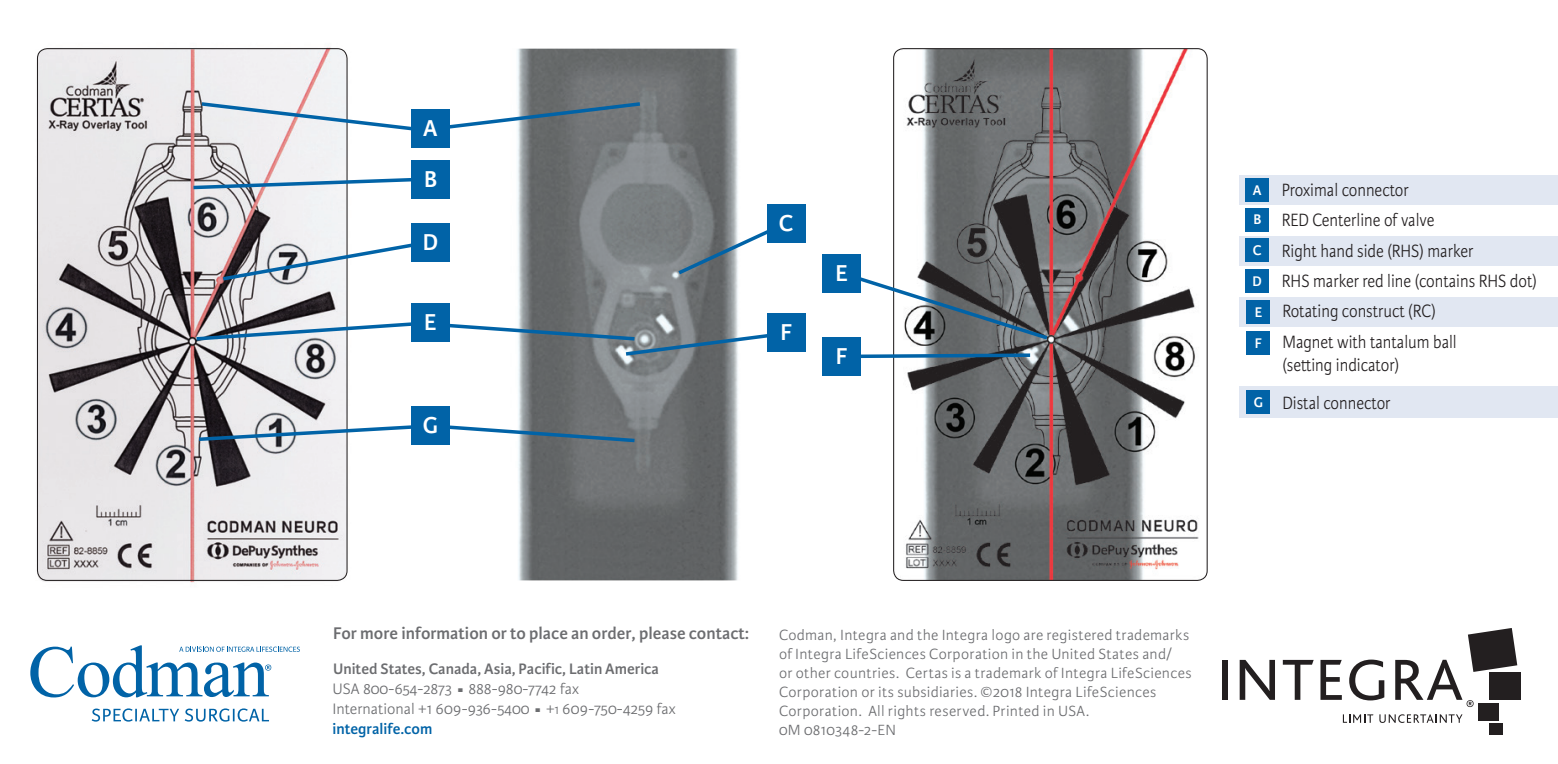
<style>
.page{position:relative;width:1558px;height:764px;background:#fff}
.page>*{position:absolute;margin:0;border:0;box-sizing:border-box;transform-origin:0 0}
.Body_Bullet{font:600 24.5px "Karmina Sans";color:#fff}
.BODY{font:300 18.9px/23.8px "Karmina Sans";color:#231f20;scale:.88 1}
.t1{font:600 17.85px "Karmina Sans";color:#6c6d70}
.t2{font:300 16.1px "Karmina Sans";color:#6c6d70}
.t3{font:600 16.1px "Karmina Sans";color:#6c6d70}
.t4{font:600 16.1px "Karmina Sans";color:#0163a7}
.t5{font:300 15.75px/18.9px "Karmina Sans";letter-spacing:.02em;color:#6c6d70}
.Body_Bullet-2{font:600 15.05px "Karmina Sans";color:#fff}
.s1{font-size:14px}
</style>
<div class="page">
<img style="left:36px;top:46px;width:312px;height:537px">
<img style="left:893px;top:49px;width:314px;height:531px">
<img style="left:517px;top:49px;width:284px;height:531px">
<svg style="left:860px;top:264px;width:191px;height:78px"></svg>
<svg style="left:860px;top:352px;width:173px;height:8px"></svg>
<div style="left:822px;top:255px;width:38px;height:38px;background:#0163a7"></div>
<div style="left:822px;top:337px;width:38px;height:38px;background:#0163a7"></div>
<svg style="left:198px;top:100px;width:213px;height:34px"></svg>
<svg style="left:449px;top:100px;width:195px;height:32px"></svg>
<svg style="left:195px;top:422px;width:443px;height:22px"></svg>
<div style="left:411px;top:109px;width:38px;height:38px;background:#0163a7"></div>
<div style="left:411px;top:303px;width:38px;height:38px;background:#0163a7"></div>
<div style="left:411px;top:407px;width:38px;height:38px;background:#0163a7"></div>
<svg style="left:674px;top:219px;width:115px;height:58px"></svg>
<svg style="left:193px;top:319px;width:599px;height:39px"></svg>
<div style="left:767px;top:204px;width:38px;height:38px;background:#0163a7"></div>
<div style="left:767px;top:313px;width:38px;height:38px;background:#0163a7"></div>
<div style="left:1239px;top:175px;width:319px;height:29px;background:#e1e7f2"></div>
<div style="left:1239px;top:236px;width:319px;height:29px;background:#e1e7f2"></div>
<div style="left:1245px;top:179px;width:24px;height:23px;background:#0163a7"></div>
<div style="left:1245px;top:208px;width:24px;height:24px;background:#0163a7"></div>
<div style="left:1245px;top:239px;width:24px;height:23px;background:#0163a7"></div>
<div style="left:1245px;top:270px;width:24px;height:23px;background:#0163a7"></div>
<div style="left:1239px;top:297px;width:319px;height:29px;background:#e1e7f2"></div>
<div style="left:1239px;top:387px;width:319px;height:31px;background:#e1e7f2"></div>
<div style="left:1247px;top:301px;width:23px;height:23px;background:#0163a7"></div>
<div style="left:1247px;top:332px;width:23px;height:23px;background:#0163a7"></div>
<div style="left:1247px;top:391px;width:23px;height:23px;background:#0163a7"></div>
<svg style="left:92px;top:708px;width:177px;height:14px"></svg>
<svg style="left:30px;top:645px;width:270px;height:52px"></svg>
<svg style="left:190px;top:176px;width:221px;height:15px"></svg>
<div style="left:411px;top:160px;width:39px;height:39px;background:#0163a7"></div>
<svg style="left:219px;top:241px;width:198px;height:42px"></svg>
<div style="left:411px;top:223px;width:39px;height:38px;background:#0163a7"></div>
<div style="left:1222px;top:660px;width:6px;height:40px;background:#231f20"></div>
<svg style="left:1239px;top:660px;width:36px;height:40px"></svg>
<svg style="left:1283px;top:660px;width:30px;height:40px"></svg>
<svg style="left:1320px;top:660px;width:22px;height:40px"></svg>
<svg style="left:1349px;top:660px;width:35px;height:40px"></svg>
<svg style="left:1343px;top:714px;width:30px;height:9px"></svg>
<svg style="left:1379px;top:714px;width:83px;height:9px"></svg>
<div style="left:1489px;top:723px;width:13px;height:12px;background:#231f20"></div>
<div style="left:1478px;top:703px;width:21px;height:17px;background:#231f20"></div>
<div style="left:1489px;top:672px;width:31px;height:28px;background:#231f20"></div>
<svg style="left:1395px;top:628px;width:122px;height:79px"></svg>
<p class="Body_Bullet" style="left:423px;top:114px;width:16px">A</p>
<p class="Body_Bullet" style="left:424px;top:165px;width:14px">B</p>
<p class="Body_Bullet" style="left:423px;top:228px;width:17px">D</p>
<p class="Body_Bullet" style="left:424px;top:308px;width:14px">E</p>
<p class="Body_Bullet" style="left:423px;top:412px;width:17px">G</p>
<p class="Body_Bullet" style="left:779px;top:209px;width:16px">C</p>
<p class="Body_Bullet" style="left:780px;top:318px;width:13px">F</p>
<p class="Body_Bullet" style="left:835px;top:260px;width:14px">E</p>
<p class="Body_Bullet" style="left:836px;top:342px;width:13px">F</p>
<p class="BODY" style="left:1282px;top:178px;width:146px">Proximal connector</p>
<p class="BODY" style="left:1282px;top:209px;width:175px">RED Centerline of valve</p>
<p class="BODY" style="left:1282px;top:239px;width:219px">Right hand side (RHS) marker</p>
<p class="BODY" style="left:1282px;top:269px;width:291px">RHS marker red line (contains RHS dot)</p>
<p class="BODY" style="left:1252px;top:300px;width:211px">E. Rotating construct (RC)</p>
<p class="BODY" style="left:1282px;top:330px;width:200px;text-indent:-30px">F. Magnet with tantalum ball (setting indicator)</p>
<p class="BODY" style="left:1252px;top:391px;width:159px">G. Distal connector</p>
<p class="Body_Bullet-2" style="left:1253px;top:181px;width:10px">A</p>
<p class="Body_Bullet-2" style="left:1253px;top:211px;width:9px">B</p>
<p class="Body_Bullet-2" style="left:1253px;top:242px;width:10px">C</p>
<p class="Body_Bullet-2" style="left:1252px;top:272px;width:11px">D</p>
<p class="Body_Bullet-2" style="left:1254px;top:303px;width:9px">E</p>
<p class="Body_Bullet-2" style="left:1255px;top:335px;width:8px">F</p>
<p class="Body_Bullet-2" style="left:1253px;top:394px;width:11px">G</p>
<p class="t1" style="left:333px;top:623px;width:417px">For more information or to place an order, please contact:</p>
<p class="t3" style="left:333px;top:660px;width:327px">United States, Canada, Asia, Pacific, Latin America</p>
<p class="t2" style="left:332px;top:680px;width:248px">USA 800-654-2873 ■ 888-980-7742 fax</p>
<p class="t2" style="left:332px;top:700px;width:345px">International +1 609-936-5400 ■ +<span class="s1">1</span> 609-750-4259 fax</p>
<p class="t4" style="left:332px;top:719px;width:101px">integralife.com</p>
<p class="t5" style="left:779px;top:626px;width:414px">Codman, Integra and the Integra logo are registered trademarks of Integra LifeSciences Corporation in the United States and/<br>or other countries. Certas is a trademark of Integra LifeSciences Corporation or its subsidiaries. ©2018 Integra LifeSciences Corporation. All rights reserved. Printed in USA.<br>0M 0810348-2-EN</p>
</div>
